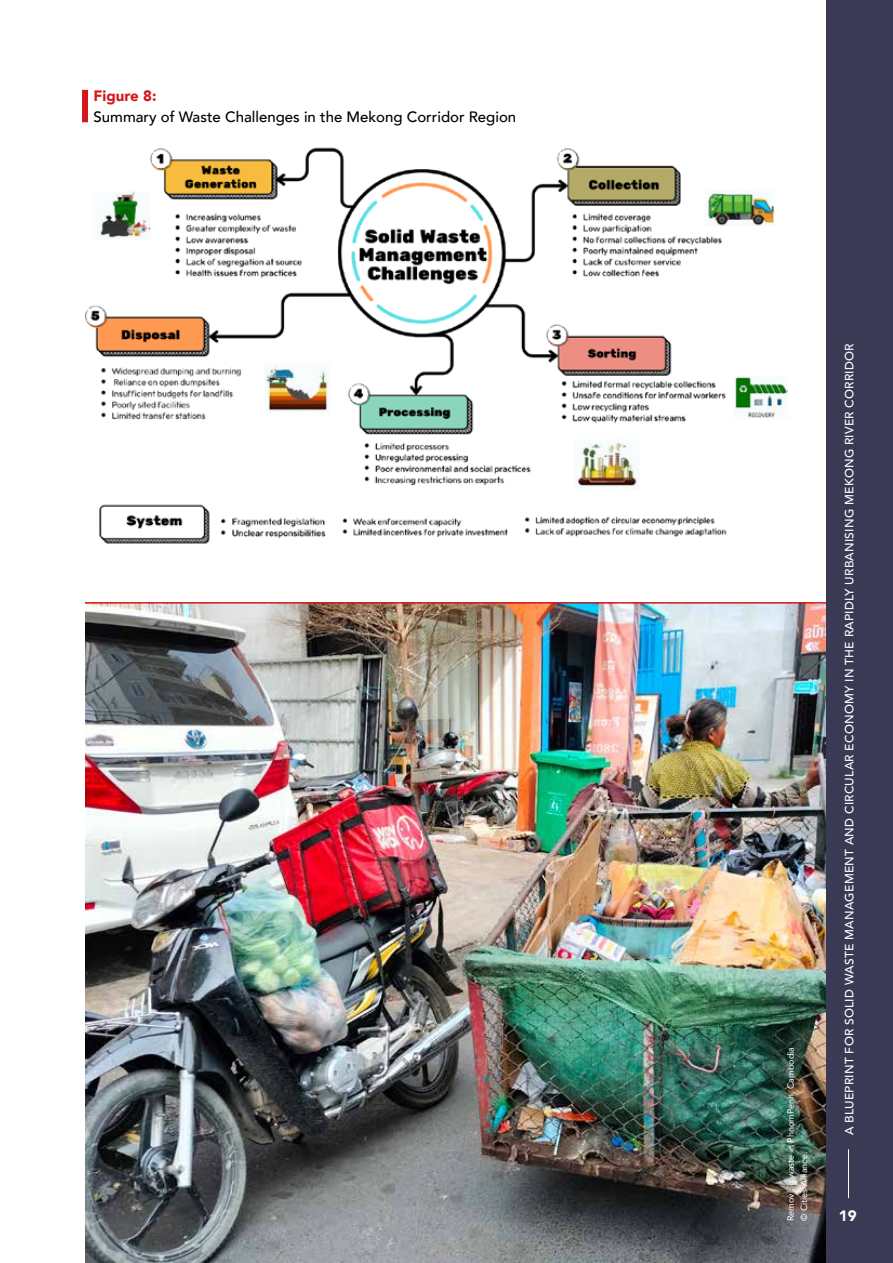
<style>
.page{position:relative;width:893px;height:1263px;background:#fff}
.page>*{position:absolute;margin:0;border:0;box-sizing:border-box;transform-origin:0 0}
.t1{font:500 15px "Avenir";color:#000}
.t2{font:900 15px "Avenir";color:#d3181d}
.t3{font:900 15px "Avenir";color:#fff}
.t4{font:500 12px "Avenir";letter-spacing:.02em;color:#fff}
.t5{font:9px/13.5px "Avenir";color:#fff}
</style>
<div class="page">
<img style="left:85px;top:147px;width:702px;height:397px">
<div style="left:82px;top:90px;width:6px;height:32px;background:#d3181d"></div>
<img style="left:85px;top:604px;width:741px;height:659px">
<hr style="left:85px;top:602px;width:808px;height:2px;background:#d3181d">
<div style="left:826px;top:0;width:67px;height:1263px;background:#3a3a55"></div>
<hr style="left:848px;top:1149px;width:1px;height:49px;background:#fff">
<p class="t2" style="left:94px;top:83px;width:65px">Figure 8:</p>
<p class="t1" style="left:94px;top:103px;width:424px">Summary of Waste Challenges in the Mekong Corridor Region</p>
<p class="t5" style="left:784px;top:1221px;width:176px;rotate:-90deg">Removing waste in PhnomPenh, Cambodia © Cities Alliance.</p>
<p class="t4" style="left:839px;top:1135px;width:794px;rotate:-90deg">A BLUEPRINT FOR SOLID WASTE MANAGEMENT AND CIRCULAR ECONOMY IN THE RAPIDLY URBANISING MEKONG RIVER CORRIDOR</p>
<p class="t3" style="left:839px;top:1203px;width:19px">19</p>
</div>
